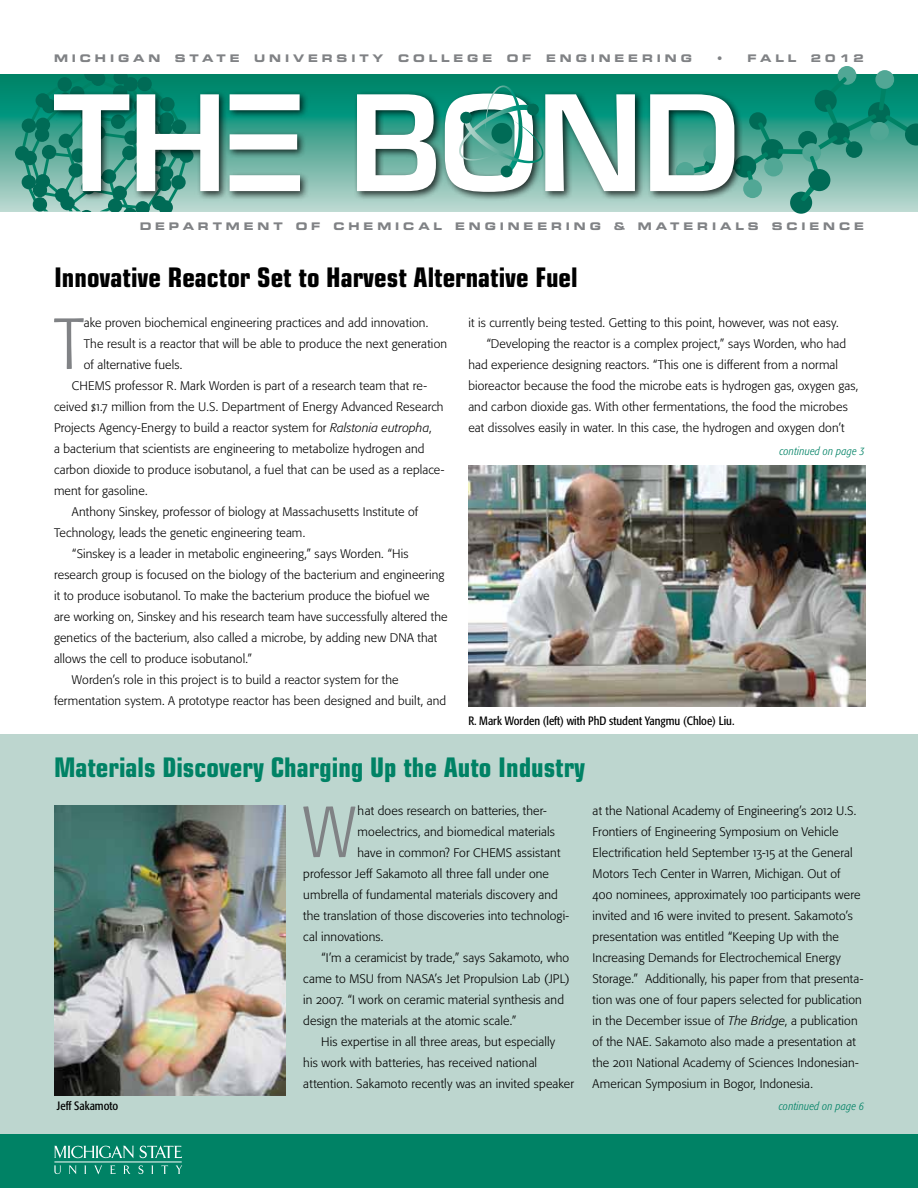
<style>
.page{position:relative;width:918px;height:1188px;background:#fff}
.page>*{position:absolute;margin:0;border:0;box-sizing:border-box;transform-origin:0 0}
.t1{font:300 condensed 71.55px "Formata Pro";color:#808285}
.t2{font:700 condensed 27px "Eurostile LT Std";color:#000}
.t3{font:700 condensed 27px "Eurostile LT Std";color:#008265}
.t4{font:300 12.3px/21px "Formata Pro";letter-spacing:.01em;color:#000}
.t5{font:condensed 12px "Formata Pro";color:#000}
.t6{font:italic 300 condensed 11.25px "Formata Pro";letter-spacing:.015em;color:#008265}
.t7{font:10.5px "Eurostile LT Std Bold Ex 2";letter-spacing:.37em;color:#808285}
.s1{font-style:italic}
</style>
<div class="page">
<div style="left:0;top:734px;width:918px;height:408px;background:#bdd6cf"></div>
<svg style="left:0;top:75px;width:918px;height:136px;background:#54ab99"></svg>
<div style="left:0;top:1134px;width:918px;height:54px;background:#008265"></div>
<div style="left:15px;top:146px;width:14px;height:14px;background:#006b56;border-radius:50%"></div>
<svg style="left:22px;top:75px;width:165px;height:137px;background:#258b77"></svg>
<div style="left:124px;top:77px;width:14px;height:14px;background:#006b56;border-radius:50%"></div>
<svg style="left:54px;top:1165px;width:7px;height:9px"></svg>
<svg style="left:69px;top:1165px;width:8px;height:9px"></svg>
<svg style="left:84px;top:1165px;width:2px;height:9px"></svg>
<svg style="left:94px;top:1165px;width:8px;height:9px"></svg>
<svg style="left:110px;top:1165px;width:6px;height:9px"></svg>
<svg style="left:124px;top:1165px;width:7px;height:9px"></svg>
<svg style="left:139px;top:1165px;width:4px;height:9px"></svg>
<svg style="left:151px;top:1165px;width:2px;height:9px"></svg>
<svg style="left:161px;top:1166px;width:7px;height:8px"></svg>
<svg style="left:175px;top:1165px;width:7px;height:9px"></svg>
<svg style="left:54px;top:1145px;width:80px;height:13px"></svg>
<svg style="left:140px;top:1145px;width:42px;height:13px"></svg>
<hr style="left:54px;top:1161px;width:128px;height:1px;background:#fff">
<div style="left:838px;top:66px;width:18px;height:19px;background:#51a795;border-radius:50%"></div>
<div style="left:798px;top:131px;width:19px;height:19px;background:#006b56;border-radius:50%"></div>
<div style="left:749px;top:112px;width:18px;height:18px;background:#006b56;border-radius:50%"></div>
<svg style="left:758px;top:121px;width:12px;height:21px"></svg>
<div style="left:761px;top:139px;width:22px;height:22px;background:#006b56;border-radius:50%"></div>
<div style="left:764px;top:158px;width:19px;height:18px;background:#51a795;border-radius:50%"></div>
<svg style="left:778px;top:149px;width:24px;height:5px"></svg>
<svg style="left:753px;top:151px;width:16px;height:13px"></svg>
<div style="left:734px;top:156px;width:22px;height:22px;background:#006b56;border-radius:50%"></div>
<svg style="left:747px;top:171px;width:6px;height:9px"></svg>
<div style="left:743px;top:179px;width:19px;height:19px;background:#51a795;border-radius:50%"></div>
<div style="left:802px;top:143px;width:19px;height:19px;background:#51a795;border-radius:50%"></div>
<div style="left:790px;top:192px;width:22px;height:22px;background:#006b56;border-radius:50%"></div>
<svg style="left:800px;top:185px;width:15px;height:17px"></svg>
<div style="left:808px;top:169px;width:22px;height:22px;background:#006b56;border-radius:50%"></div>
<div style="left:875px;top:70px;width:19px;height:19px;background:#51a795;border-radius:50%"></div>
<svg style="left:810px;top:76px;width:108px;height:96px;background:#27947f"></svg>
<div style="left:51px;top:90px;width:693px;height:111px;background:#000;opacity:.75"></div>
<svg style="left:54px;top:94px;width:680px;height:98px"></svg>
<div style="left:501px;top:166px;width:12px;height:11px;background:#006b56;border-radius:50%"></div>
<svg style="left:459px;top:86px;width:85px;height:89px"></svg>
<img style="left:468px;top:466px;width:397px;height:240px">
<img style="left:54px;top:806px;width:231px;height:289px">
<p class="t7" style="left:54px;top:51px;width:108px">MICHIGAN</p>
<p class="t7" style="left:175px;top:51px;width:66px">STATE</p>
<p class="t7" style="left:254px;top:51px;width:131px">UNIVERSITY</p>
<p class="t7" style="left:398px;top:51px;width:96px">COLLEGE</p>
<p class="t7" style="left:507px;top:51px;width:26px">O F</p>
<p class="t7" style="left:546px;top:51px;width:147px">ENGINEERING</p>
<p class="t7" style="left:717px;top:51px;width:81px">• FALL</p>
<p class="t7" style="left:811px;top:51px;width:55px">2012</p>
<p class="t7" style="left:140px;top:219px;width:726px">DEPARTMENT OF CHEMICAL ENGINEERING &amp; MATERIALS SCIENCE</p>
<h2 class="t2" style="left:54px;top:261px;width:525px">Innovative Reactor Set to Harvest Alternative Fuel</h2>
<h1 class="t1" style="left:54px;top:299px;width:31px">T</h1>
<p class="t4" style="left:84px;top:312px;width:346px">ake proven biochemical engineering practices and add innovation.</p>
<p class="t4" style="left:84px;top:333px;width:365px">The result is a reactor that will be able to produce the next generation</p>
<p class="t4" style="left:84px;top:354px;width:100px">of alternative fuels.</p>
<p class="t4" style="left:72px;top:375px;width:357px">CHEMS professor R. Mark Worden is part of a research team that re-</p>
<p class="t4" style="left:54px;top:396px;width:391px">ceived $1.7 million from the U.S. Department of Energy Advanced Research</p>
<p class="t4" style="left:54px;top:417px;width:379px">Projects Agency-Energy to build a reactor system for <span class="s1">Ralstonia eutropha</span>,</p>
<p class="t4" style="left:54px;top:438px;width:372px">a bacterium that scientists are engineering to metabolize hydrogen and</p>
<p class="t4" style="left:54px;top:459px;width:392px">carbon dioxide to produce isobutanol, a fuel that can be used as a replace-</p>
<p class="t4" style="left:54px;top:480px;width:95px">ment for gasoline.</p>
<p class="t4" style="left:72px;top:501px;width:348px">Anthony Sinskey, professor of biology at Massachusetts Institute of</p>
<p class="t4" style="left:54px;top:522px;width:253px">Technology, leads the genetic engineering team.</p>
<p class="t4" style="left:72px;top:543px;width:338px">“Sinskey is a leader in metabolic engineering,” says Worden. “His</p>
<p class="t4" style="left:54px;top:564px;width:392px">research group is focused on the biology of the bacterium and engineering</p>
<p class="t4" style="left:54px;top:585px;width:377px">it to produce isobutanol. To make the bacterium produce the biofuel we</p>
<p class="t4" style="left:54px;top:606px;width:395px">are working on, Sinskey and his research team have successfully altered the</p>
<p class="t4" style="left:54px;top:627px;width:385px">genetics of the bacterium, also called a microbe, by adding new DNA that</p>
<p class="t4" style="left:54px;top:648px;width:200px">allows the cell to produce isobutanol.”</p>
<p class="t4" style="left:72px;top:669px;width:328px">Worden’s role in this project is to build a reactor system for the</p>
<p class="t4" style="left:54px;top:690px;width:394px">fermentation system. A prototype reactor has been designed and built, and</p>
<p class="t4" style="left:468px;top:312px;width:372px">it is currently being tested. Getting to this point, however, was not easy.</p>
<p class="t4" style="left:486px;top:333px;width:361px">“Developing the reactor is a complex project,” says Worden, who had</p>
<p class="t4" style="left:468px;top:354px;width:371px">had experience designing reactors. “This one is different from a normal</p>
<p class="t4" style="left:468px;top:375px;width:391px">bioreactor because the food the microbe eats is hydrogen gas, oxygen gas,</p>
<p class="t4" style="left:468px;top:396px;width:381px">and carbon dioxide gas. With other fermentations, the food the microbes</p>
<p class="t4" style="left:468px;top:417px;width:378px">eat dissolves easily in water. In this case, the hydrogen and oxygen don’t</p>
<p class="t6" style="left:780px;top:444px;width:87px">continued on page 3</p>
<p class="t5" style="left:468px;top:713px;width:268px">R. Mark Worden (left) with PhD student Yangmu (Chloe) Liu.</p>
<h2 class="t3" style="left:54px;top:751px;width:533px">Materials Discovery Charging Up the Auto Industry</h2>
<p class="t5" style="left:57px;top:1098px;width:63px">Jeff Sakamoto</p>
<h1 class="t1" style="left:303px;top:787px;width:54px">W</h1>
<p class="t4" style="left:358px;top:800px;width:191px">hat does research on batteries, ther-</p>
<p class="t4" style="left:358px;top:821px;width:199px">moelectrics, and biomedical materials</p>
<p class="t4" style="left:358px;top:842px;width:204px">have in common? For CHEMS assistant</p>
<p class="t4" style="left:303px;top:863px;width:247px">professor Jeff Sakamoto all three fall under one</p>
<p class="t4" style="left:303px;top:884px;width:256px">umbrella of fundamental materials discovery and</p>
<p class="t4" style="left:303px;top:905px;width:267px">the translation of those discoveries into technologi-</p>
<p class="t4" style="left:303px;top:926px;width:82px">cal innovations.</p>
<p class="t4" style="left:321px;top:947px;width:249px">“I’m a ceramicist by trade,” says Sakamoto, who</p>
<p class="t4" style="left:303px;top:968px;width:268px">came to MSU from NASA’s Jet Propulsion Lab (JPL)</p>
<p class="t4" style="left:303px;top:989px;width:262px">in 2007. “I work on ceramic material synthesis and</p>
<p class="t4" style="left:303px;top:1010px;width:215px">design the materials at the atomic scale.”</p>
<p class="t4" style="left:321px;top:1031px;width:235px">His expertise in all three areas, but especially</p>
<p class="t4" style="left:303px;top:1052px;width:235px">his work with batteries, has received national</p>
<p class="t4" style="left:303px;top:1073px;width:272px">attention. Sakamoto recently was an invited speaker</p>
<p class="t4" style="left:593px;top:800px;width:272px">at the National Academy of Engineering’s 2012 U.S.<br>Frontiers of Engineering Symposium on Vehicle Electrification held September 13-15 at the General Motors Tech Center in Warren, Michigan. Out of 400 nominees, approximately 100 participants were invited and 16 were invited to present. Sakamoto’s presentation was entitled “Keeping Up with the Increasing Demands for Electrochemical Energy Storage.” Additionally, his paper from that presenta&shy;tion was one of four papers selected for publication in the December issue of <span class="s1">The Bridge</span>, a publication of the NAE. Sakamoto also made a presentation at the 2011 National Academy of Sciences Indonesian-American Symposium in Bogor, Indonesia.</p>
<p class="t6" style="left:779px;top:1099px;width:87px">continued on page 6</p>
</div>
